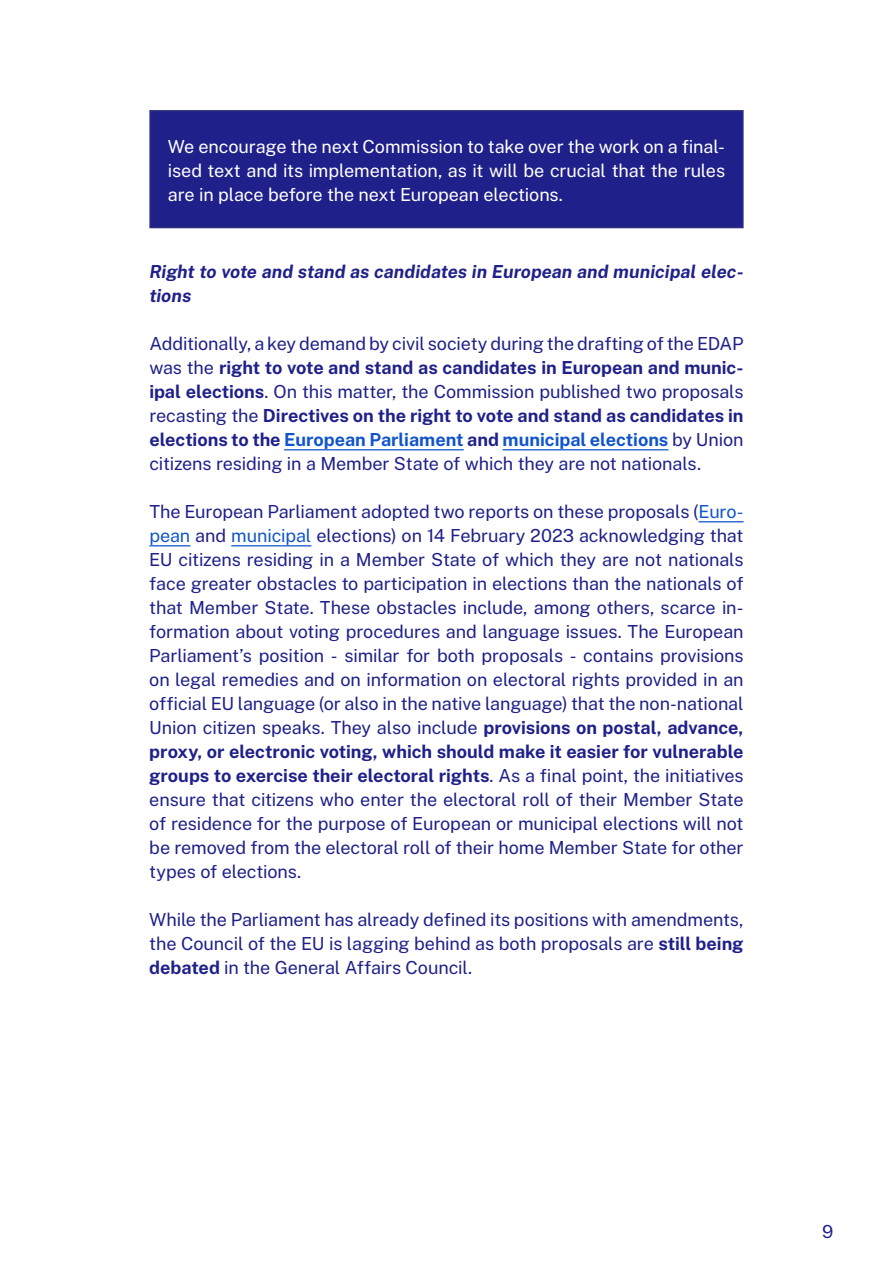
<style>
.page{position:relative;width:893px;height:1263px;background:#fff}
.page>*{position:absolute;margin:0;border:0;box-sizing:border-box;transform-origin:0 0}
.t1{font:18px/24px "Public Sans";letter-spacing:-.005em;color:#1f208a;text-align:justify}
.t2{font:18px/24px "Public Sans";letter-spacing:-.005em;color:#fff;text-align:justify}
.t3{font:italic 700 18px/24px "Public Sans";color:#1f208a}
.s1{font-weight:700}
.s2{font-weight:700;color:#15c}
.s3{color:#15c}
</style>
<div class="page">
<hr style="left:284px;top:449px;width:180px;height:1px;background:#15c">
<hr style="left:503px;top:449px;width:165px;height:1px;background:#15c">
<hr style="left:698px;top:521px;width:46px;height:1px;background:#15c">
<hr style="left:149px;top:545px;width:41px;height:1px;background:#15c">
<hr style="left:231px;top:545px;width:80px;height:1px;background:#15c">
<div style="left:150px;top:111px;width:593px;height:117px;background:#1f208a"></div>
<div style="left:149px;top:110px;width:595px;height:118px;border:2px solid #2f2f80"></div>
<p class="t2" style="left:168px;top:134px;width:559px">We encourage the next Commission to take over the work on a final&shy;ised text and its implementation, as it will be crucial that the rules are in place before the next European elections.</p>
<p class="t3" style="left:149px;top:259px;width:596px">Right to vote and stand as candidates in European and municipal elec&shy;tions</p>
<p class="t1" style="left:149px;top:331px;width:596px">Additionally, a key demand by civil society during the drafting of the EDAP was the <span class="s1">right to vote and stand as candidates in European and munic&shy;ipal elections</span>. On this matter, the Commission published two proposals recasting the <span class="s1">Directives on the right to vote and stand as candidates in elections to the</span> <span class="s2">European Parliament</span> <span class="s1">and</span> <span class="s2">municipal elections</span> by Union citizens residing in a Member State of which they are not nationals.</p>
<p class="t1" style="left:149px;top:499px;width:596px">The European Parliament adopted two reports on these proposals (<span class="s3">Euro&shy;pean</span> and <span class="s3">municipal</span> elections) on 14 February 2023 acknowledging that EU citizens residing in a Member State of which they are not nationals face greater obstacles to participation in elections than the nationals of that Member State. These obstacles include, among others, scarce in&shy;formation about voting procedures and language issues. The European Parliament’s position - similar for both proposals - contains provisions on legal remedies and on information on electoral rights provided in an official EU language (or also in the native language) that the non-national Union citizen speaks. They also include <span class="s1">provisions on postal, advance, proxy, or electronic voting, which should make it easier for vulnerable groups to exercise their electoral rights</span>. As a final point, the initiatives ensure that citizens who enter the electoral roll of their Member State of residence for the purpose of European or municipal elections will not be removed from the electoral roll of their home Member State for other types of elections.</p>
<p class="t1" style="left:149px;top:907px;width:596px">While the Parliament has already defined its positions with amendments, the Council of the EU is lagging behind as both proposals are <span class="s1">still being debated</span> in the General Affairs Council.</p>
<p class="t1" style="left:822px;top:1218px;width:13px">9</p>
</div>
